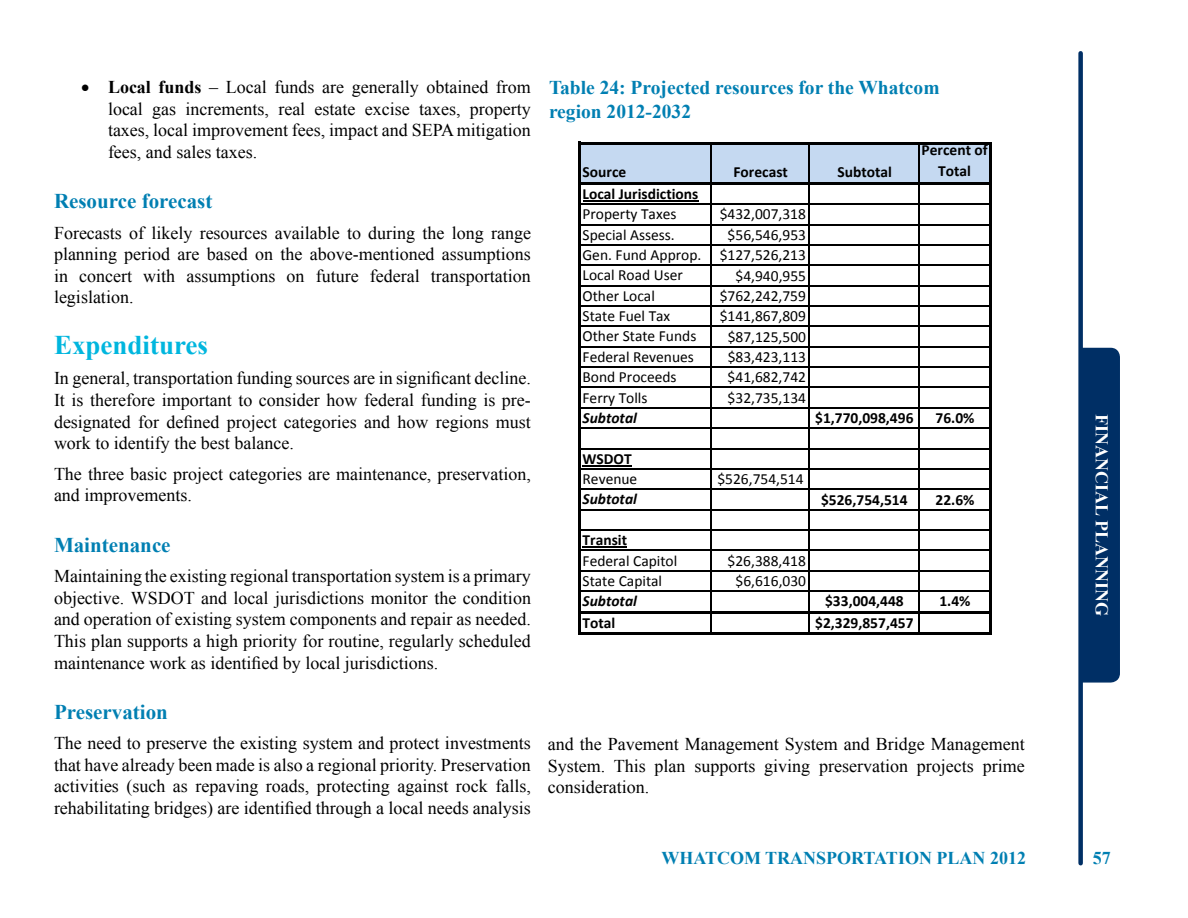
<style>
.page{position:relative;width:1188px;height:918px;background:#fff}
.page>*{position:absolute;margin:0;border:0;box-sizing:border-box;transform-origin:0 0}
.t1{font:700 27px "Times New Roman";color:#00b6de}
.t2{font:700 21px "Times New Roman";color:#007fb2}
.t3{font:700 19.5px/23.4px "Times New Roman";color:#007fb2}
.t4{font:18px/21.6px "Times New Roman";color:#000;text-align:justify}
.t5{font:700 18px "Times New Roman";color:#007fb2}
.t6{font:700 18px "Times New Roman";color:#fff}
.t7{font:15.45px/20.2px "Calibri";color:#000;text-align:justify}
.t8{font:700 15.45px/20.4px "Calibri";color:#000;text-align:center}
.t9{font:italic 700 15.45px "Calibri";color:#000}
.s1{font-weight:700}
</style>
<div class="page">
<div style="left:1078px;top:53px;width:5px;height:810px;background:#002f65"></div>
<div style="left:1082px;top:347px;width:38px;height:336px;background:#002f65"></div>
<div style="left:581px;top:144px;width:409px;height:40px;background:#c5d9f1"></div>
<hr style="left:583px;top:200px;width:116px;height:2px;background:#000">
<hr style="left:583px;top:465px;width:49px;height:1px;background:#000">
<hr style="left:583px;top:547px;width:44px;height:1px;background:#000">
<hr style="left:710px;top:144px;width:2px;height:38px;background:#000">
<hr style="left:809px;top:144px;width:1px;height:38px;background:#000">
<hr style="left:918px;top:144px;width:2px;height:38px;background:#000">
<hr style="left:710px;top:185px;width:2px;height:426px;background:#000">
<hr style="left:809px;top:185px;width:1px;height:426px;background:#000">
<hr style="left:918px;top:185px;width:2px;height:426px;background:#000">
<hr style="left:579px;top:142px;width:2px;height:493px;background:#000">
<svg style="left:710px;top:614px;width:2px;height:19px"></svg>
<svg style="left:809px;top:614px;width:1px;height:19px"></svg>
<svg style="left:918px;top:614px;width:2px;height:19px"></svg>
<hr style="left:989px;top:144px;width:2px;height:491px;background:#000">
<hr style="left:581px;top:142px;width:410px;height:2px;background:#000">
<hr style="left:581px;top:182px;width:410px;height:3px;background:#000">
<hr style="left:581px;top:203px;width:408px;height:2px;background:#000">
<hr style="left:581px;top:224px;width:408px;height:1px;background:#000">
<hr style="left:581px;top:244px;width:408px;height:2px;background:#000">
<hr style="left:581px;top:265px;width:408px;height:1px;background:#000">
<hr style="left:581px;top:285px;width:408px;height:1px;background:#000">
<hr style="left:581px;top:305px;width:408px;height:2px;background:#000">
<hr style="left:581px;top:326px;width:408px;height:1px;background:#000">
<hr style="left:581px;top:346px;width:408px;height:1px;background:#000">
<hr style="left:581px;top:366px;width:408px;height:2px;background:#000">
<hr style="left:581px;top:387px;width:408px;height:1px;background:#000">
<hr style="left:581px;top:407px;width:408px;height:2px;background:#000">
<hr style="left:581px;top:428px;width:408px;height:1px;background:#000">
<hr style="left:581px;top:448px;width:408px;height:1px;background:#000">
<hr style="left:581px;top:468px;width:408px;height:2px;background:#000">
<hr style="left:581px;top:489px;width:408px;height:1px;background:#000">
<hr style="left:581px;top:509px;width:408px;height:1px;background:#000">
<hr style="left:581px;top:529px;width:408px;height:2px;background:#000">
<hr style="left:581px;top:550px;width:408px;height:1px;background:#000">
<hr style="left:581px;top:570px;width:408px;height:1px;background:#000">
<hr style="left:581px;top:590px;width:408px;height:2px;background:#000">
<hr style="left:581px;top:611px;width:410px;height:3px;background:#000">
<hr style="left:581px;top:633px;width:410px;height:2px;background:#000">
<p class="t4" style="left:108px;top:76px;width:424px;text-indent:-27px">• <span class="s1">Local funds</span> – Local funds are generally obtained from local gas increments, real estate excise taxes, property taxes, local improvement fees, impact and SEPA mitigation fees, and sales taxes.</p>
<p class="t2" style="left:54px;top:187px;width:160px">Resource forecast</p>
<p class="t4" style="left:54px;top:222px;width:479px">Forecasts of likely resources available to during the long range planning period are based on the above-mentioned assumptions in concert with assumptions on future federal transportation legislation.</p>
<h1 class="t1" style="left:54px;top:326px;width:156px">Expenditures</h1>
<p class="t4" style="left:54px;top:367px;width:478px">In general, transportation funding sources are in significant decline.<br>It is therefore important to consider how federal funding is pre&shy;designated for defined project categories and how regions must work to identify the best balance.</p>
<p class="t4" style="left:54px;top:463px;width:478px">The three basic project categories are maintenance, preservation, and improvements.</p>
<p class="t2" style="left:54px;top:530px;width:118px">Maintenance</p>
<p class="t4" style="left:54px;top:565px;width:478px">Maintaining the existing regional transportation system is a primary objective. WSDOT and local jurisdictions monitor the condition and operation of existing system components and repair as needed.<br>This plan supports a high priority for routine, regularly scheduled maintenance work as identified by local jurisdictions.</p>
<p class="t2" style="left:54px;top:697px;width:115px">Preservation</p>
<p class="t4" style="left:54px;top:732px;width:479px">The need to preserve the existing system and protect investments that have already been made is also a regional priority. Preservation activities (such as repaving roads, protecting against rock falls, rehabilitating bridges) are identified through a local needs analysis</p>
<p class="t3" style="left:549px;top:75px;width:392px">Table 24: Projected resources for the Whatcom region 2012-2032</p>
<p class="t8" style="left:583px;top:162px;width:45px">Source</p>
<p class="t8" style="left:734px;top:162px;width:56px">Forecast</p>
<p class="t8" style="left:838px;top:162px;width:56px">Subtotal</p>
<p class="t8" style="left:583px;top:184px;width:117px">Local Jurisdictions</p>
<p class="t7" style="left:583px;top:204px;width:95px">Property Taxes</p>
<p class="t7" style="left:720px;top:204px;width:88px">$432,007,318</p>
<p class="t7" style="left:583px;top:224px;width:94px">Special Assess.</p>
<p class="t7" style="left:583px;top:225px;width:225px;text-indent:145px">$56,546,953<br>Gen. Fund Approp. $127,526,213<br>Local Road User</p>
<p class="t7" style="left:736px;top:265px;width:72px">$4,940,955</p>
<p class="t8" style="left:922px;top:140px;width:68px">Percent of<br>Total</p>
<p class="t7" style="left:583px;top:286px;width:74px">Other Local</p>
<p class="t7" style="left:720px;top:286px;width:88px">$762,242,759</p>
<p class="t7" style="left:583px;top:306px;width:89px">State Fuel Tax</p>
<p class="t7" style="left:720px;top:306px;width:88px">$141,867,809</p>
<p class="t7" style="left:583px;top:326px;width:115px">Other State Funds</p>
<p class="t7" style="left:728px;top:326px;width:80px">$87,125,500</p>
<p class="t7" style="left:583px;top:347px;width:113px">Federal Revenues</p>
<p class="t7" style="left:728px;top:347px;width:80px">$83,423,113</p>
<p class="t7" style="left:583px;top:367px;width:96px">Bond Proceeds</p>
<p class="t7" style="left:728px;top:367px;width:80px">$41,682,742</p>
<p class="t7" style="left:583px;top:387px;width:66px">Ferry Tolls</p>
<p class="t7" style="left:728px;top:388px;width:80px">$32,735,134</p>
<p class="t9" style="left:583px;top:408px;width:56px">Subtotal</p>
<p class="t8" style="left:815px;top:408px;width:100px">$1,770,098,496</p>
<p class="t8" style="left:936px;top:408px;width:40px">76.0%</p>
<p class="t8" style="left:583px;top:448px;width:51px">WSDOT</p>
<p class="t7" style="left:583px;top:469px;width:56px">Revenue</p>
<p class="t7" style="left:717px;top:469px;width:88px">$526,754,514</p>
<p class="t9" style="left:583px;top:490px;width:56px">Subtotal</p>
<p class="t8" style="left:821px;top:489px;width:88px">$526,754,514</p>
<p class="t8" style="left:936px;top:489px;width:40px">22.6%</p>
<p class="t8" style="left:583px;top:530px;width:46px">Transit</p>
<p class="t7" style="left:583px;top:551px;width:96px">Federal Capitol</p>
<p class="t7" style="left:728px;top:551px;width:80px">$26,388,418</p>
<p class="t7" style="left:583px;top:571px;width:81px">State Capital</p>
<p class="t7" style="left:736px;top:571px;width:72px">$6,616,030</p>
<p class="t9" style="left:583px;top:591px;width:56px">Subtotal</p>
<p class="t8" style="left:825px;top:591px;width:80px">$33,004,448</p>
<p class="t8" style="left:939px;top:591px;width:33px">1.4%</p>
<p class="t8" style="left:583px;top:612px;width:34px">Total</p>
<p class="t8" style="left:815px;top:612px;width:100px">$2,329,857,457</p>
<p class="t4" style="left:548px;top:733px;width:479px">and the Pavement Management System and Bridge Management System. This plan supports giving preservation projects prime consideration.</p>
<p class="t6" style="left:1114px;top:414px;width:203px;rotate:90deg">FINANCIAL PLANNING</p>
<p class="t5" style="left:661px;top:845px;width:366px">WHATCOM TRANSPORTATION PLAN 2012</p>
<p class="t5" style="left:1093px;top:846px;width:19px">57</p>
</div>
